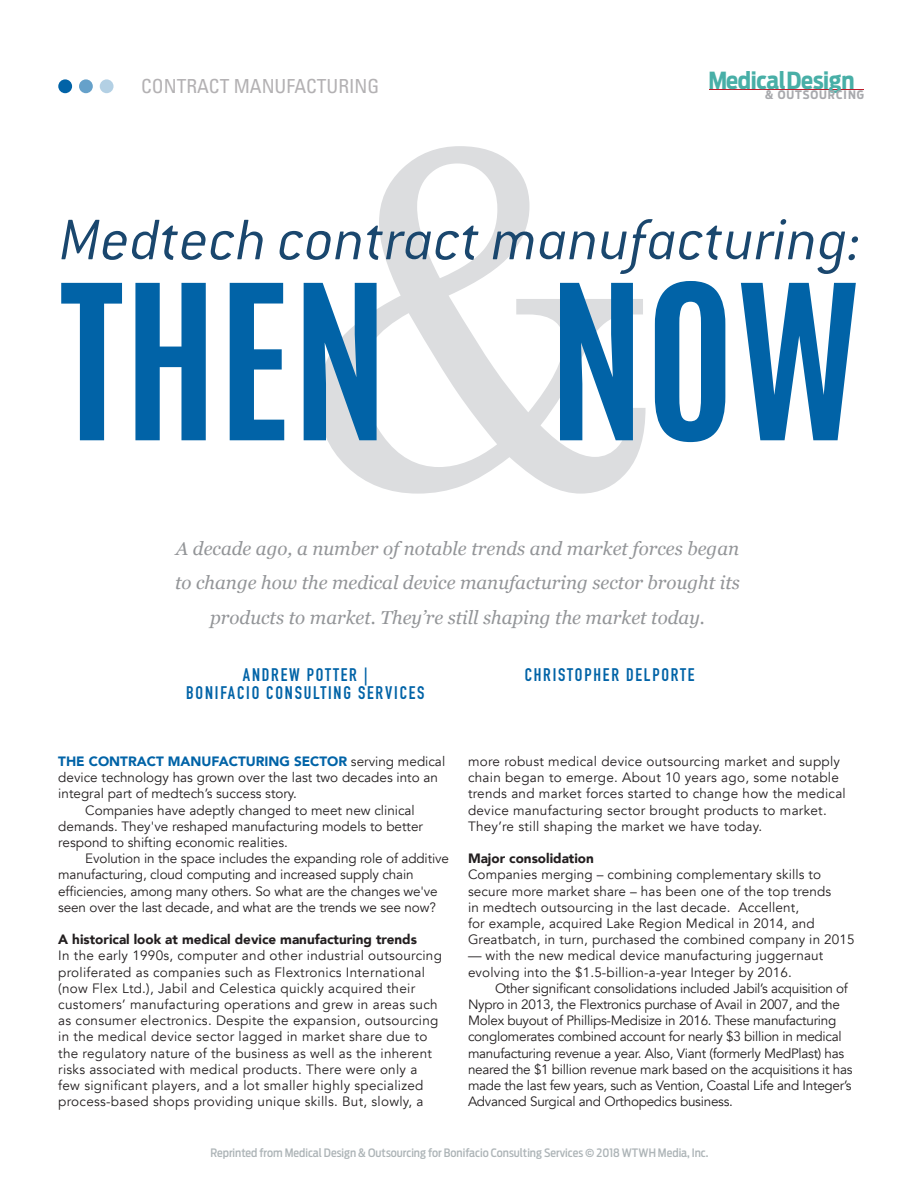
<style>
.page{position:relative;width:918px;height:1188px;background:#fff}
.page>*{position:absolute;margin:0;border:0;box-sizing:border-box;transform-origin:0 0}
.t1{font:700 23.4px "Antenna Cond";letter-spacing:-.015em;color:#48afa7}
.t2{font:condensed 19.35px "Univers";color:#b3b1b3}
.body_text{font:italic 18.75px/34.5px "Georgia";color:#939598;text-align:center}
.t3{font:18px "DIN Engschrift Std";letter-spacing:.1em;color:#0163a7}
.body_text-2{font:13.5px/16.2px "Avenir";letter-spacing:.01em;color:#231f20}
.body_text-3{font:13.5px/16.2px "Avenir";letter-spacing:-.02em;color:#231f20}
.body_text-4{font:13.5px/16.2px "Avenir";letter-spacing:-.01em;color:#231f20}
.body_text-5{font:900 13.5px "Avenir";color:#231f20}
.t4{font:700 11.7px "Antenna Cond";letter-spacing:.08em;color:#a8a9ad}
.t5{font:500 11.55px "Antenna Cond";color:#adb4b7}
.s1{font-weight:900;color:#0163a7}
.s2{font-family:"Museo Sans 700";font-weight:400}
</style>
<div class="page">
<div style="left:100px;top:79px;width:14px;height:14px;background:#b3d0e4;border-radius:50%"></div>
<div style="left:79px;top:79px;width:14px;height:14px;background:#66a1ca;border-radius:50%"></div>
<div style="left:58px;top:79px;width:14px;height:14px;background:#0163a7;border-radius:50%"></div>
<svg style="left:328px;top:146px;width:314px;height:348px"></svg>
<svg style="left:61px;top:281px;width:795px;height:161px"></svg>
<svg style="left:62px;top:219px;width:796px;height:55px"></svg>
<hr style="left:710px;top:89px;width:154px;height:1px;background:#be1d2c">
<p class="t2" style="left:141px;top:74px;width:240px">CONTRACT MANUFACTURING</p>
<p class="t1" style="left:708px;top:67px;width:148px">Medical Design</p>
<p class="t4" style="left:765px;top:88px;width:100px">&amp; OUTSOURCING</p>
<p class="body_text" style="left:175px;top:530px;width:566px">A decade ago, a number of notable trends and market forces began to change how the medical device manufacturing sector brought its products to market. They’re still shaping the market today.</p>
<p class="t3" style="left:243px;top:664px;width:126px">ANDREW POTTER |</p>
<p class="t3" style="left:186px;top:682px;width:240px">BONIFACIO CONSULTING SERVICES</p>
<p class="t3" style="left:525px;top:664px;width:171px">CHRISTOPHER DELPORTE</p>
<p class="body_text-2" style="left:58px;top:753px;width:388px"><span class="s1">THE CONTRACT MANUFACTURING SECTOR</span> serving medical device technology has grown over the last two decades into an integral part of medtech’s success story.</p>
<p class="body_text-2" style="left:58px;top:802px;width:366px;text-indent:27px">Companies have adeptly changed to meet new clinical demands. They've reshaped manufacturing models to better respond to shifting economic realities.</p>
<p class="body_text-4" style="left:58px;top:851px;width:392px;text-indent:27px">Evolution in the space includes the expanding role of additive manufacturing, cloud computing and increased supply chain efficiencies, among many others. So what are the changes we've seen over the last decade, and what are the trends we see now?</p>
<p class="body_text-5" style="left:58px;top:928px;width:360px">A historical look at medical device manufacturing trends</p>
<p class="body_text-2" style="left:58px;top:948px;width:385px">In the early 1990s, computer and other industrial outsourcing proliferated as companies such as Flextronics International (now Flex Ltd.), Jabil and Celestica quickly acquired their customers’ manufacturing operations and grew in areas such as consumer electronics. Despite the expansion, outsourcing in the medical device sector lagged in market share due to the regulatory nature of the business as well as the inherent risks associated with medical products. There were only a few significant players, and a lot smaller highly specialized process-based shops providing unique skills. But, slowly, a</p>
<p class="body_text-2" style="left:468px;top:753px;width:379px">more robust medical device outsourcing market and supply chain began to emerge. About 10 years ago, some notable trends and market forces started to change how the medical device manufacturing sector brought products to market.<br>They’re still shaping the market we have today.</p>
<p class="body_text-5" style="left:468px;top:847px;width:127px">Major consolidation</p>
<p class="body_text-2" style="left:468px;top:867px;width:388px">Companies merging – combining complementary skills to secure more market share – has been one of the top trends<br>in medtech outsourcing in the last decade. Accellent,<br>for example, acquired Lake Region Medical in 2014, and Greatbatch, in turn, purchased the combined company in 2015</p>
<p class="body_text-2" style="left:468px;top:948px;width:357px">— with the new medical device manufacturing juggernaut evolving into the $1.5-billion-a-year Integer by 2016.</p>
<p class="body_text-3" style="left:468px;top:980px;width:386px;text-indent:27px">Other significant consolidations included Jabil’s acquisition of Nypro in 2013, the Flextronics purchase of Avail in 2007, and the Molex buyout of Phillips-Medisize in 2016. These manufacturing conglomerates combined account for nearly $3 billion in medical manufacturing revenue a year. Also, Viant (formerly MedPlast) has neared the $1 billion revenue mark based on the acquisitions it has made the last few years, such as Vention, Coastal Life and Integer’s Advanced Surgical and Orthopedics business.</p>
<p class="t5" style="left:210px;top:1146px;width:500px">Reprinted from Medical Design &amp; Outsourcing for Bonifacio Consulting Services <span class="s2">©</span> 2018 WTWH Media, Inc.</p>
</div>
